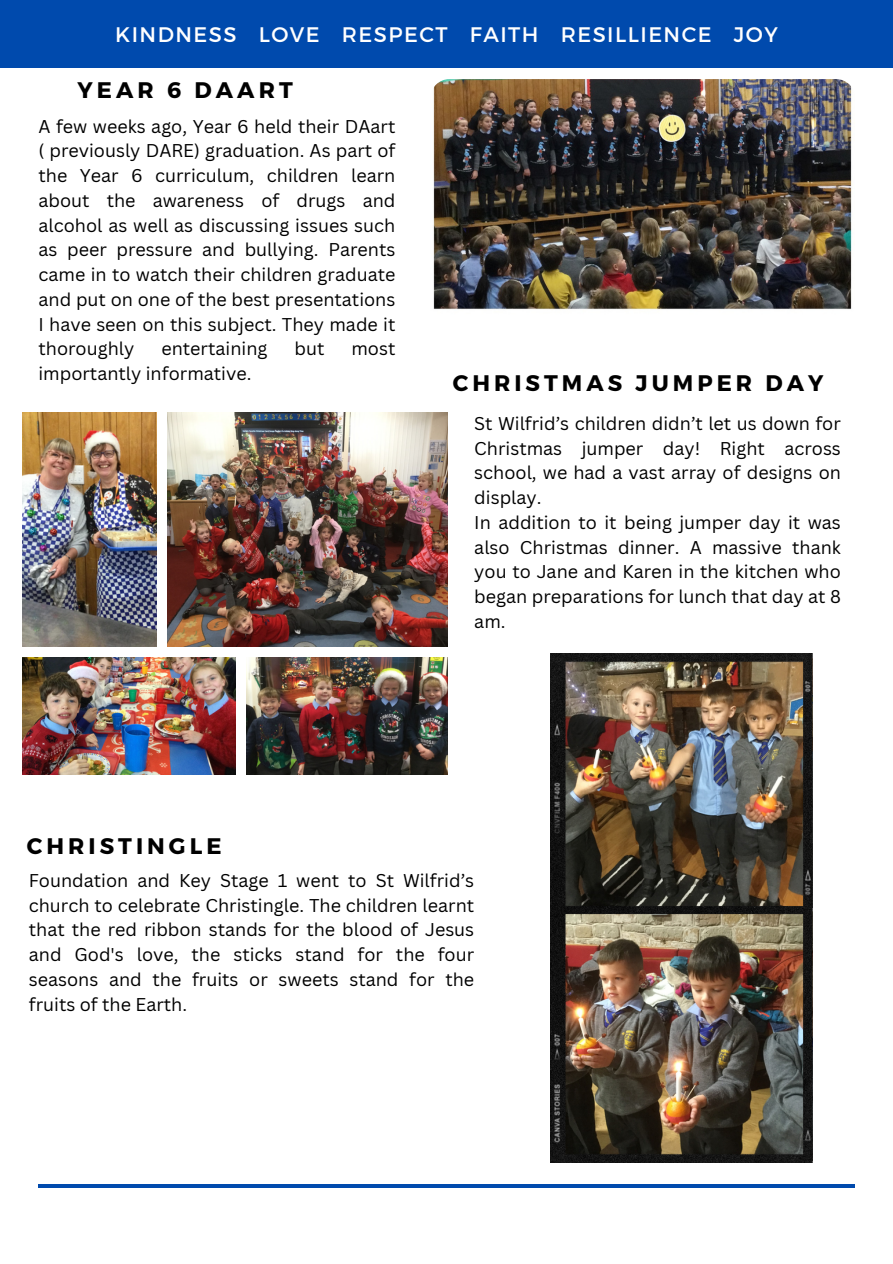
<style>
.page{position:relative;width:893px;height:1264px;background:#fff}
.page>*{position:absolute;margin:0;border:0;box-sizing:border-box;transform-origin:0 0}
.t1{font:700 22.5px "Montserrat";letter-spacing:.18em;color:#000}
.t2{font:21px "Montserrat";letter-spacing:.07em;color:#fff}
.t3{font:18px/24.8px "Canva Sans";color:#000;text-align:justify}
</style>
<div class="page">
<img style="left:23px;top:412px;width:134px;height:234px">
<img style="left:168px;top:412px;width:279px;height:234px">
<img style="left:23px;top:658px;width:212px;height:117px">
<img style="left:247px;top:658px;width:200px;height:117px">
<div style="left:0;top:0;width:892px;height:68px;background:#004aad"></div>
<hr style="left:38px;top:1184px;width:817px;height:3px;background:#004aad">
<img style="left:433px;top:79px;width:419px;height:231px">
<img style="left:550px;top:653px;width:262px;height:509px">
<p class="t2" style="left:115px;top:20px;width:664px">KINDNESS LOVE RESPECT FAITH RESILLIENCE JOY</p>
<p class="t1" style="left:77px;top:75px;width:217px">YEAR 6 DAART</p>
<p class="t3" style="left:38px;top:113px;width:358px">A few weeks ago, Year 6 held their DAart ( previously DARE) graduation. As part of the Year 6 curriculum, children learn about the awareness of drugs and alcohol as well as discussing issues such as peer pressure and bullying. Parents came in to watch their children graduate and put on one of the best presentations I have seen on this subject. They made it thoroughly</p>
<p class="t3" style="left:161px;top:336px;width:107px">entertaining</p>
<p class="t3" style="left:294px;top:336px;width:31px">but</p>
<p class="t3" style="left:351px;top:336px;width:45px">most</p>
<p class="t3" style="left:38px;top:361px;width:214px">importantly informative.</p>
<p class="t1" style="left:452px;top:368px;width:372px">CHRISTMAS JUMPER DAY</p>
<p class="t3" style="left:474px;top:410px;width:368px">St Wilfrid’s children didn’t let us down for Christmas jumper day! Right across school, we had a vast array of designs on display.</p>
<p class="t3" style="left:474px;top:509px;width:368px">In addition to it being jumper day it was also Christmas dinner. A massive thank you to Jane and Karen in the kitchen who began preparations for lunch that day at 8 am.</p>
<p class="t1" style="left:27px;top:831px;width:196px">CHRISTINGLE</p>
<p class="t3" style="left:29px;top:867px;width:447px">Foundation and Key Stage 1 went to St Wilfrid’s church to celebrate Christingle. The children learnt that the red ribbon stands for the blood of Jesus and God's love, the sticks stand for the four seasons and the fruits or sweets stand for the fruits of the Earth.</p>
</div>
